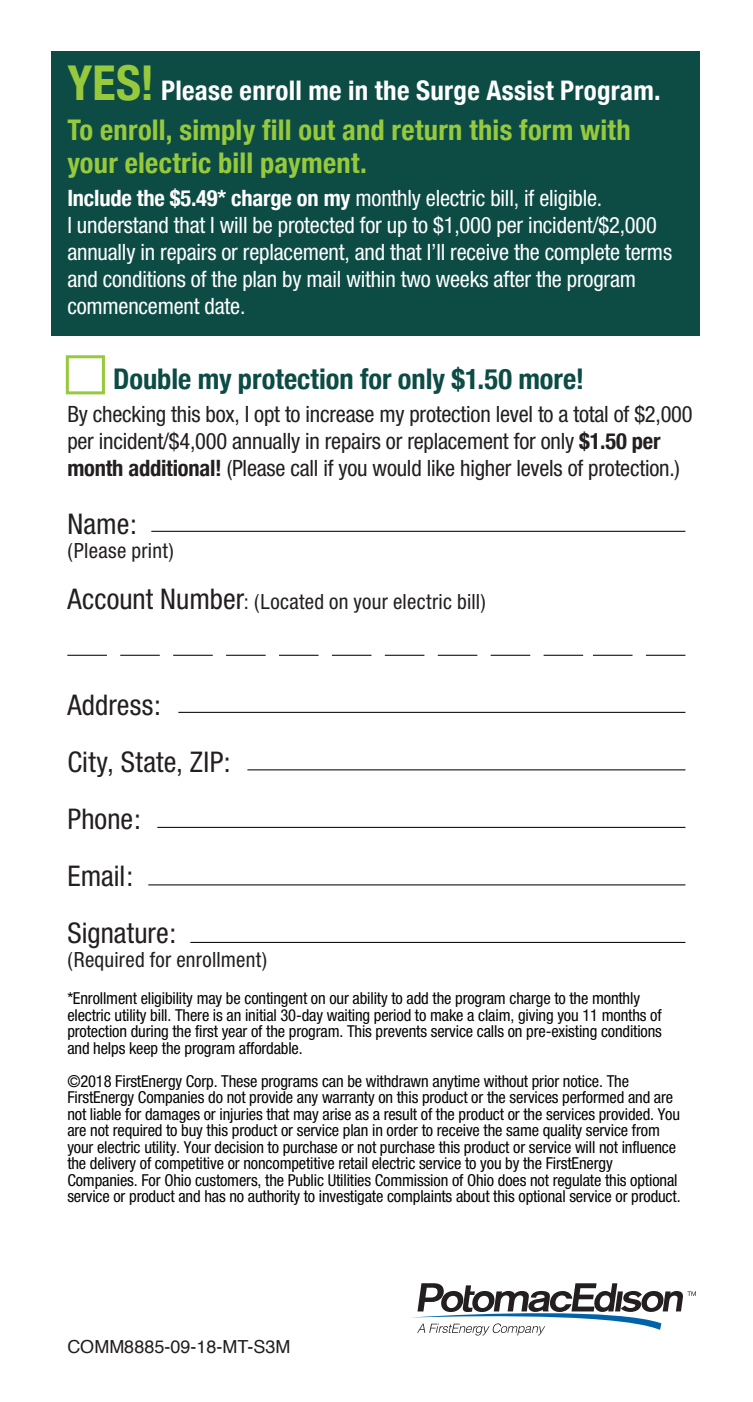
<style>
.page{position:relative;width:753px;height:1402px;background:#fff}
.page>*{position:absolute;margin:0;border:0;box-sizing:border-box;transform-origin:0 0}
.t1{font:700 condensed 28.5px/33px "Helvetica Neue";letter-spacing:.01em;color:#97c93c}
.t2{font:condensed 28.5px/57px "Helvetica Neue";letter-spacing:.005em;color:#231f20}
.t3{font:700 condensed 28.5px "Helvetica Neue";color:#0c4c45}
.t4{font:700 condensed 27px "Helvetica Neue";letter-spacing:.01em;color:#fff}
.t5{font:condensed 22.5px/27px "Helvetica Neue";letter-spacing:-.01em;color:#fff}
.t6{font:condensed 22.5px/27px "Helvetica Neue";letter-spacing:-.01em;color:#231f20}
.t7{font:condensed 21px "Helvetica Neue";letter-spacing:.015em;color:#231f20}
.t8{font:18px "Helvetica";color:#231f20}
.t9{font:condensed 16.5px/16.5px "Helvetica Neue";letter-spacing:-.01em;color:#040504}
.s1{font-size:48px;color:#97c93c}
.s2{font-weight:700}
.s3{font-size:28.5px}
</style>
<div class="page">
<div style="left:51px;top:51px;width:649px;height:285px;background:#0c4c45"></div>
<hr style="left:178px;top:712px;width:507px;height:1px;background:#040504">
<hr style="left:151px;top:531px;width:534px;height:1px;background:#040504">
<hr style="left:247px;top:769px;width:438px;height:1px;background:#040504">
<hr style="left:157px;top:827px;width:528px;height:1px;background:#040504">
<hr style="left:148px;top:884px;width:537px;height:1px;background:#040504">
<hr style="left:190px;top:942px;width:495px;height:1px;background:#040504">
<hr style="left:67px;top:655px;width:40px;height:1px;background:#040504">
<hr style="left:120px;top:655px;width:40px;height:1px;background:#040504">
<hr style="left:173px;top:655px;width:40px;height:1px;background:#040504">
<hr style="left:226px;top:655px;width:40px;height:1px;background:#040504">
<hr style="left:279px;top:655px;width:40px;height:1px;background:#040504">
<hr style="left:332px;top:655px;width:39px;height:1px;background:#040504">
<hr style="left:385px;top:655px;width:39px;height:1px;background:#040504">
<hr style="left:438px;top:655px;width:39px;height:1px;background:#040504">
<hr style="left:491px;top:655px;width:39px;height:1px;background:#040504">
<hr style="left:544px;top:655px;width:39px;height:1px;background:#040504">
<hr style="left:593px;top:655px;width:39px;height:1px;background:#040504">
<hr style="left:646px;top:655px;width:39px;height:1px;background:#040504">
<div style="left:66px;top:355px;width:39px;height:39px;border:3px solid #97c93c"></div>
<svg style="left:412px;top:1283px;width:284px;height:52px"></svg>
<h2 class="t4" style="left:67px;top:68px;width:595px"><span class="s1">YES!</span> Please enroll me in the Surge Assist Program.</h2>
<h1 class="t1" style="left:67px;top:111px;width:565px">To enroll, simply fill out and return this form with your electric bill payment.</h1>
<p class="t5" style="left:67px;top:184px;width:606px"><span class="s2">Include the $5.49* charge on my</span> monthly electric bill, if eligible.<br>I understand that I will be protected for up to $1,000 per incident/$2,000 annually in repairs or replacement, and that I’ll receive the complete terms and conditions of the plan by mail within two weeks after the program commencement date.</p>
<h1 class="t3" style="left:113px;top:355px;width:473px">Double my protection for only $1.50 more!</h1>
<h3 class="t6" style="left:67px;top:400px;width:627px">By checking this box, I opt to increase my protection level to a total of $2,000 per incident/$4,000 annually in repairs or replacement for only <span class="s2">$1.50 per month additional!</span> (Please call if you would like higher levels of protection.)</h3>
<h1 class="t2" style="left:67px;top:496px;width:71px">Name:</h1>
<p class="t7" style="left:67px;top:539px;width:108px">(Please print)</p>
<p class="t7" style="left:67px;top:590px;width:420px"><span class="s3">Account Number</span>: (Located on your electric bill)</p>
<h1 class="t2" style="left:67px;top:676px;width:165px">Address:<br>City, State, ZIP:<br>Phone:<br>Email:<br>Signature:</h1>
<p class="t7" style="left:67px;top:947px;width:201px">(Required for enrollment)</p>
<p class="t9" style="left:67px;top:990px;width:596px">*Enrollment eligibility may be contingent on our ability to add the program charge to the monthly electric utility bill. There is an initial 30-day waiting period to make a claim, giving you 11 months of protection during the first year of the program. This prevents service calls on pre-existing conditions and helps keep the program affordable.</p>
<p class="t9" style="left:67px;top:1072px;width:615px">©2018 FirstEnergy Corp. These programs can be withdrawn anytime without prior notice. The FirstEnergy Companies do not provide any warranty on this product or the services performed and are not liable for damages or injuries that may arise as a result of the product or the services provided. You are not required to buy this product or service plan in order to receive the same quality service from your electric utility. Your decision to purchase or not purchase this product or service will not influence the delivery of competitive or noncompetitive retail electric service to you by the FirstEnergy Companies. For Ohio customers, the Public Utilities Commission of Ohio does not regulate this optional service or product and has no authority to investigate complaints about this optional service or product.</p>
<p class="t8" style="left:67px;top:1332px;width:225px">COMM8885-09-18-MT-S3M</p>
</div>
